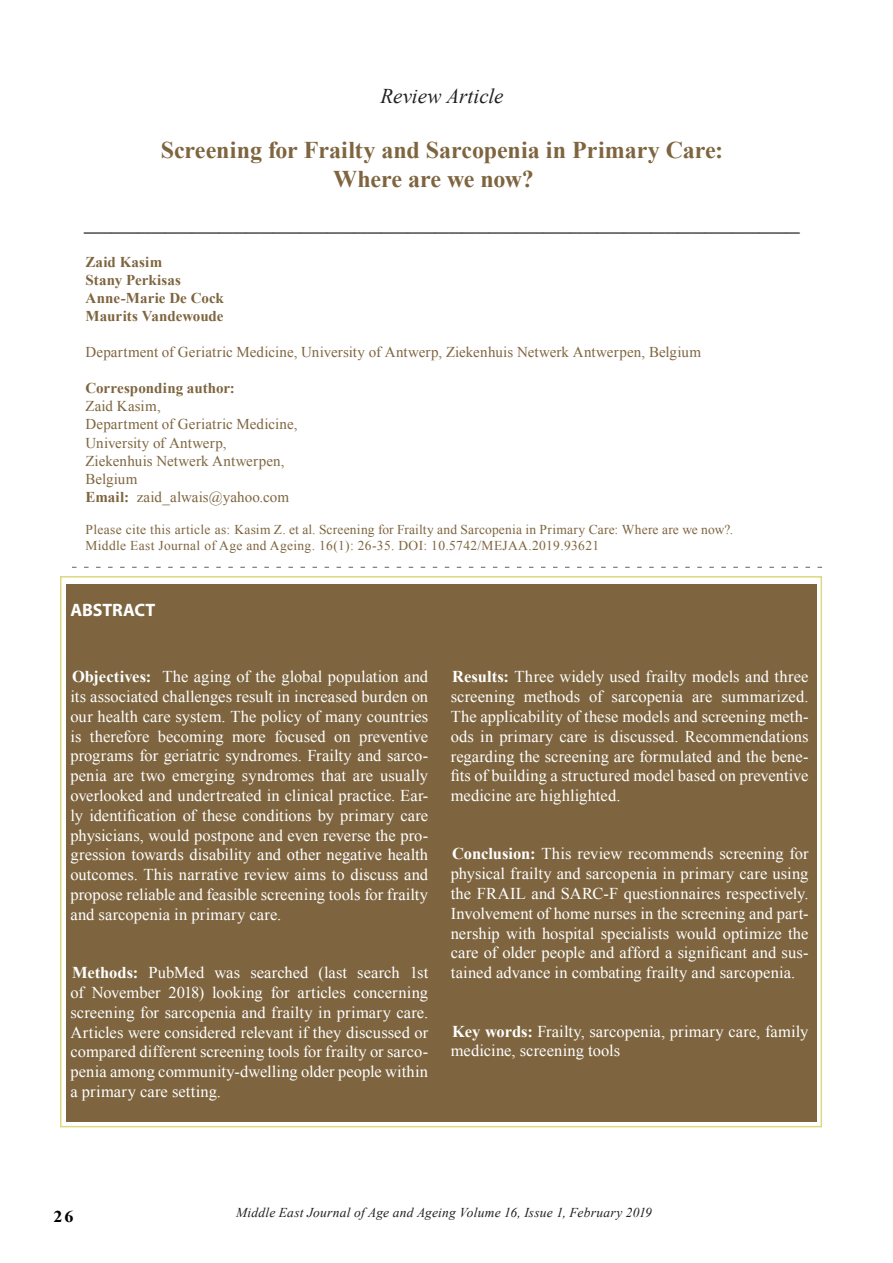
<style>
.page{position:relative;width:893px;height:1263px;background:#fff}
.page>*{position:absolute;margin:0;border:0;box-sizing:border-box;transform-origin:0 0}
.mejaa-contents{font:700 27px "Times New Roman";color:#616161}
.mejaa-contents-2{font:700 24px/28.8px "Times New Roman";letter-spacing:-.005em;color:#7e653f}
.mejaa-contents-3{font:italic 21px "Times New Roman";letter-spacing:-.005em;color:#231f20}
.mejaa_subheading{font:700 18px "Myriad";letter-spacing:-.005em;color:#fff}
.mejaa_subheading-2{font:16.5px/19.8px "Times New Roman";letter-spacing:.005em;color:#fff;text-align:justify}
.t1{font:italic 16.5px "Times New Roman";color:#000}
.t2{font:700 16.5px "Times New Roman";color:#000;scale:1.1 1}
.Author{font:15px "Times New Roman";letter-spacing:.01em;color:#7e653f}
.Author-2{font:700 15px/18px "Times New Roman";letter-spacing:.005em;color:#7e653f}
.Author-3{font:13.5px/16.2px "Times New Roman";letter-spacing:.025em;color:#7e653f}
.mejaa_table___figure{font:italic 13.5px "Times New Roman";letter-spacing:.015em;color:#231f20}
.s1{font-weight:700}
</style>
<div class="page">
<svg style="left:72px;top:567px;width:750px;height:1px"></svg>
<div style="left:66px;top:584px;width:750px;height:537px;background:#7e653f"></div>
<p class="mejaa-contents-3" style="left:381px;top:82px;width:124px">Review Article</p>
<p class="mejaa-contents-2" style="left:333px;top:135px;width:392px;text-indent:-172px">Screening for Frailty and Sarcopenia in Primary Care:<br>Where are we now?</p>
<p class="mejaa-contents" style="left:84px;top:200px;width:717px">_____________________________________________________</p>
<p class="Author-2" style="left:86px;top:253px;width:140px">Zaid Kasim<br>Stany Perkisas<br>Anne-Marie De Cock<br>Maurits Vandewoude</p>
<p class="Author" style="left:86px;top:342px;width:617px">Department of Geriatric Medicine, University of Antwerp, Ziekenhuis Netwerk Antwerpen, Belgium</p>
<p class="Author-2" style="left:86px;top:379px;width:151px">Corresponding author:</p>
<p class="Author" style="left:86px;top:396px;width:77px">Zaid Kasim,</p>
<p class="Author" style="left:86px;top:414px;width:214px">Department of Geriatric Medicine,</p>
<p class="Author" style="left:86px;top:432px;width:143px">University of Antwerp,</p>
<p class="Author" style="left:86px;top:450px;width:201px">Ziekenhuis Netwerk Antwerpen,</p>
<p class="Author" style="left:86px;top:468px;width:54px">Belgium</p>
<p class="Author" style="left:86px;top:486px;width:205px"><span class="s1">Email:</span> zaid_alwais@yahoo.com</p>
<p class="Author-3" style="left:86px;top:521px;width:649px">Please cite this article as: Kasim Z. et al. Screening for Frailty and Sarcopenia in Primary Care: Where are we now?.<br>Middle East Journal of Age and Ageing. 16(1): 26-35. DOI: 10.5742/MEJAA.2019.93621</p>
<p class="mejaa_subheading" style="left:70px;top:601px;width:86px">ABSTRACT</p>
<p class="mejaa_subheading-2" style="left:70px;top:666px;width:359px"><span class="s1">Objectives:</span> The aging of the global population and its associated challenges result in increased burden on our health care system. The policy of many countries is therefore becoming more focused on preventive programs for geriatric syndromes. Frailty and sarco&shy;penia are two emerging syndromes that are usually overlooked and undertreated in clinical practice. Ear&shy;ly identification of these conditions by primary care physicians, would postpone and even reverse the pro&shy;gression towards disability and other negative health outcomes. This narrative review aims to discuss and propose reliable and feasible screening tools for frailty and sarcopenia in primary care.</p>
<p class="mejaa_subheading-2" style="left:70px;top:962px;width:359px"><span class="s1">Methods:</span> PubMed was searched (last search 1st of November 2018) looking for articles concerning screening for sarcopenia and frailty in primary care.<br>Articles were considered relevant if they discussed or compared different screening tools for frailty or sarco&shy;penia among community-dwelling older people within a primary care setting.</p>
<p class="mejaa_subheading-2" style="left:451px;top:667px;width:359px"><span class="s1">Results:</span> Three widely used frailty models and three screening methods of sarcopenia are summarized.<br>The applicability of these models and screening meth&shy;ods in primary care is discussed. Recommendations regarding the screening are formulated and the bene&shy;fits of building a structured model based on preventive medicine are highlighted.</p>
<p class="mejaa_subheading-2" style="left:451px;top:844px;width:359px"><span class="s1">Conclusion:</span> This review recommends screening for physical frailty and sarcopenia in primary care using the FRAIL and SARC-F questionnaires respectively.<br>Involvement of home nurses in the screening and part&shy;nership with hospital specialists would optimize the care of older people and afford a significant and sus&shy;tained advance in combating frailty and sarcopenia.</p>
<p class="mejaa_subheading-2" style="left:451px;top:1021px;width:359px"><span class="s1">Key words:</span> Frailty, sarcopenia, primary care, family medicine, screening tools</p>
<p class="mejaa_table___figure" style="left:236px;top:1203px;width:417px">Middle East Journal of Age and Ageing Volume 16, Issue 1, February 2019</p>
<p class="t2" style="left:54px;top:1205px;width:20px">26</p>
<p class="t1" style="left:247px;top:1205px;width:425px">Middle East Journal of Age and Ageing 2009; Volume 6, Issue 5</p>
</div>
